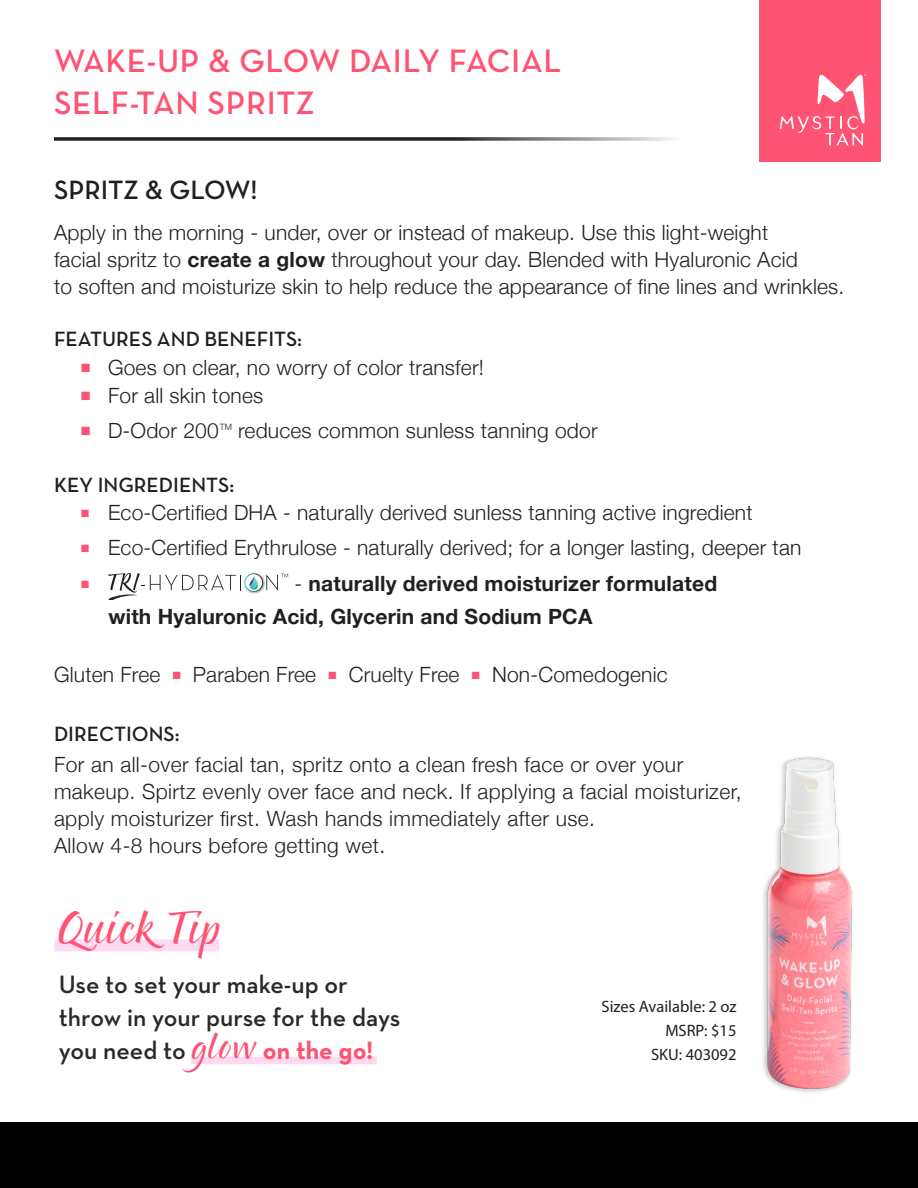
<style>
.page{position:relative;width:918px;height:1188px;background:#fff}
.page>*{position:absolute;margin:0;border:0;box-sizing:border-box;transform-origin:0 0}
.t1{font:45px "Pointed Brush";letter-spacing:.01em;color:#ff5373}
.t2{font:33px/42px "Neutra Text Demi Alt";letter-spacing:.02em;color:#ff5373}
.t3{font:27px "Neutra Text Demi Alt";color:#231f20}
.t4{font:600 25.5px/33px "Neutra Text";color:#2c2826}
.t5{font:300 21px/27px "Helvetica Neue";letter-spacing:.01em;color:#231f20}
.t6{font:700 21px/33px "Helvetica Neue";letter-spacing:.01em;color:#231f20}
.t7{font:21px "Neutra Text Demi SC";color:#231f20}
.t8{font:16.5px/24px "Myriad Pro";color:#231f20;text-align:right}
.t9{font:10.5px "Zapf Dingbats ITC";color:#ff5373}
.t10{font:300 8.7px "Helvetica Neue";color:#231f20}
.s1{font-weight:700}
.s2{color:#ff5373}
.s3{font-weight:300}
.s4{font-family:"Pointed Brush";font-weight:400;font-size:36px;color:#ff5373}
.s5{font-family:"Neutra Text Bold Alt";font-weight:400;color:#ff5373}
</style>
<div class="page">
<img style="left:729px;top:756px;width:159px;height:367px">
<div style="left:0;top:1123px;width:918px;height:65px;background:#000"></div>
<div style="left:759px;top:0;width:121px;height:161px;background:#ff5373"></div>
<svg style="left:780px;top:74px;width:86px;height:72px"></svg>
<div style="left:54px;top:939px;width:165px;height:12px;background:#ffdbf3"></div>
<div style="left:191px;top:1057px;width:186px;height:7px;background:#ffd9f2"></div>
<svg style="left:108px;top:573px;width:180px;height:27px"></svg>
<p class="t2" style="left:54px;top:39px;width:509px">WAKE-UP &amp; GLOW DAILY FACIAL<br>SELF-TAN SPRITZ</p>
<p class="t3" style="left:54px;top:173px;width:205px">SPRITZ &amp; GLOW!</p>
<p class="t5" style="left:54px;top:217px;width:792px">Apply in the morning - under, over or instead of makeup. Use this light-weight<br>facial spritz to <span class="s1">create a glow</span> throughout your day. Blended with Hyaluronic Acid<br>to soften and moisturize skin to help reduce the appearance of fine lines and wrinkles.</p>
<p class="t7" style="left:54px;top:326px;width:250px">FEATURES AND BENEFITS:</p>
<p class="t5" style="left:81px;top:352px;width:404px"><span class="s2">■</span> Goes on clear, no worry of color transfer!</p>
<p class="t5" style="left:81px;top:381px;width:184px"><span class="s2">■</span> For all skin tones</p>
<p class="t5" style="left:81px;top:416px;width:139px"><span class="s2">■</span> D-Odor 200</p>
<p class="t10" style="left:220px;top:420px;width:14px">TM</p>
<p class="t5" style="left:238px;top:416px;width:361px">reduces common sunless tanning odor</p>
<p class="t7" style="left:54px;top:472px;width:182px">KEY INGREDIENTS:</p>
<p class="t5" style="left:81px;top:498px;width:673px"><span class="s2">■</span> Eco-Certified DHA - naturally derived sunless tanning active ingredient</p>
<p class="t5" style="left:81px;top:533px;width:722px"><span class="s2">■</span> Eco-Certified Erythrulose - naturally derived; for a longer lasting, deeper tan</p>
<p class="t9" style="left:81px;top:579px;width:9px">■</p>
<p class="t6" style="left:108px;top:567px;width:610px;text-indent:186px"><span class="s3">-</span> naturally derived moisturizer formulated with Hyaluronic Acid, Glycerin and Sodium PCA</p>
<p class="t5" style="left:54px;top:660px;width:615px">Gluten Free <span class="s2">■</span> Paraben Free <span class="s2">■</span> Cruelty Free <span class="s2">■</span> Non-Comedogenic</p>
<p class="t7" style="left:54px;top:721px;width:127px">DIRECTIONS:</p>
<p class="t5" style="left:54px;top:749px;width:689px">For an all-over facial tan, spritz onto a clean fresh face or over your makeup. Spirtz evenly over face and neck. If applying a facial moisturizer, apply moisturizer first. Wash hands immediately after use.<br>Allow 4-8 hours before getting wet.</p>
<p class="t1" style="left:59px;top:901px;width:163px">Quick Tip</p>
<p class="t4" style="left:59px;top:967px;width:343px">Use to set your make-up or throw in your purse for the days you need to <span class="s4">glow</span> <span class="s5">on the go!</span></p>
<p class="t8" style="left:602px;top:995px;width:136px">Sizes Available: 2 oz<br>MSRP: $15<br>SKU: 403092</p>
</div>
